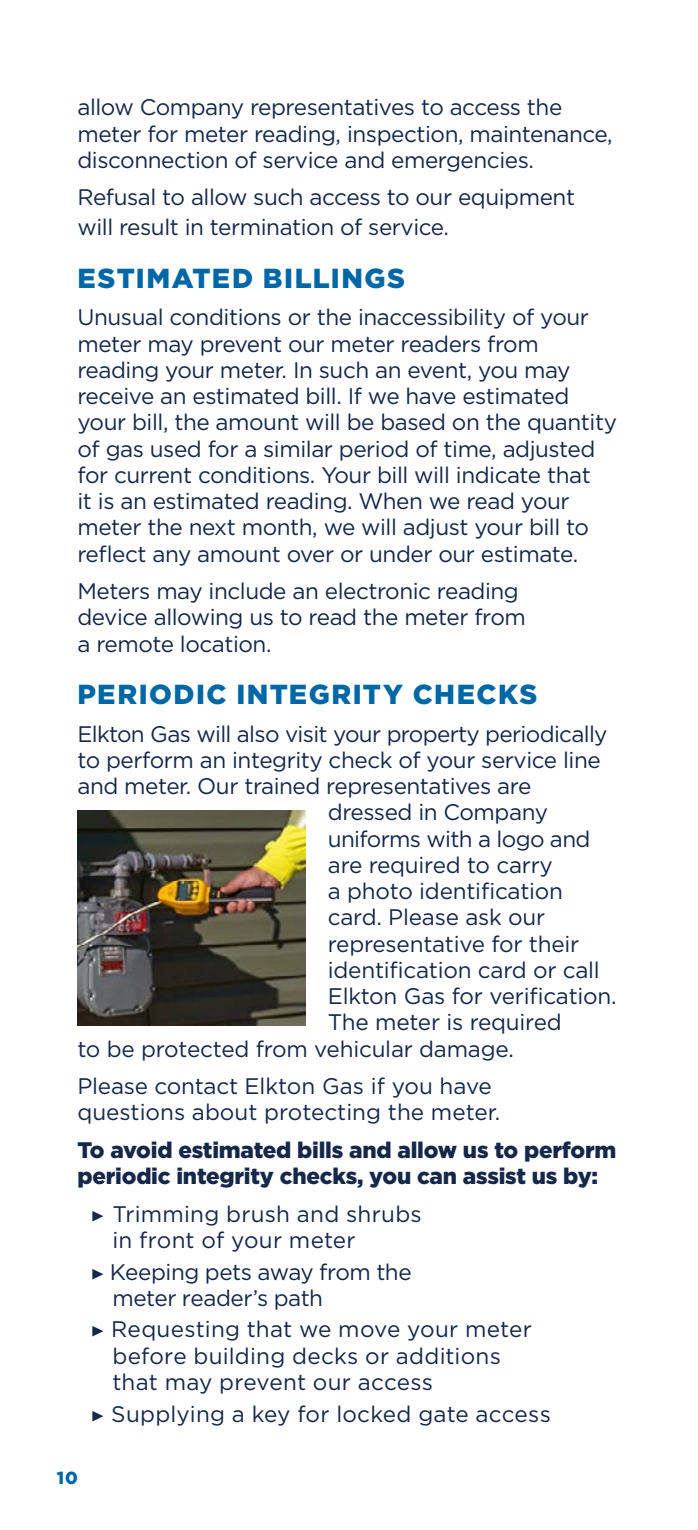
<style>
.page{position:relative;width:698px;height:1530px;background:#fff}
.page>*{position:absolute;margin:0;border:0;box-sizing:border-box;transform-origin:0 0}
.H2_-_Allcaps{font:900 27.5px "Gotham";letter-spacing:.05em;color:#0067a6}
.Body_9_10_5{font:22.5px/26.2px "Gotham";letter-spacing:-.02em;color:#15284a}
.Bullets_9_10_5{font:22.5px/26.2px "Gotham";letter-spacing:.01em;color:#15284a}
.Body_9_10_5-2{font:900 22.5px/26.2px "Gotham";letter-spacing:-.01em;color:#15284a}
.Body_9_10_5-3{font:22.5px/26.2px "Gotham";color:#15284a}
.Bullets_9_10_5-2{font:22.5px/26.2px "Gotham";letter-spacing:-.02em;color:#15284a}
.t1{font:900 17.5px "Gotham";color:#0067a6}
.s1{font-family:"Minion Pro";font-weight:700}
</style>
<div class="page">
<img style="left:77px;top:810px;width:228px;height:216px">
<p class="Body_9_10_5" style="left:77px;top:94px;width:536px">allow Company representatives to access the meter for meter reading, inspection, maintenance, disconnection of service and emergencies.</p>
<p class="Body_9_10_5" style="left:77px;top:182px;width:499px;line-height:30px">Refusal to allow such access to our equipment will result in termination of service.</p>
<h2 class="H2_-_Allcaps" style="left:77px;top:259px;width:329px">ESTIMATED BILLINGS</h2>
<p class="Body_9_10_5" style="left:77px;top:304px;width:541px">Unusual conditions or the inaccessibility of your meter may prevent our meter readers from reading your meter. In such an event, you may receive an estimated bill. If we have estimated your bill, the amount will be based on the quantity of gas used for a similar period of time, adjusted for current conditions. Your bill will indicate that<br>it is an estimated reading. When we read your meter the next month, we will adjust your bill to reflect any amount over or under our estimate.</p>
<p class="Body_9_10_5" style="left:77px;top:578px;width:450px">Meters may include an electronic reading device allowing us to read the meter from a remote location.</p>
<h2 class="H2_-_Allcaps" style="left:77px;top:675px;width:461px">PERIODIC INTEGRITY CHECKS</h2>
<p class="Body_9_10_5" style="left:77px;top:720px;width:531px">Elkton Gas will also visit your property periodically</p>
<p class="Body_9_10_5" style="left:77px;top:746px;width:524px">to perform an integrity check of your service line</p>
<p class="Body_9_10_5" style="left:77px;top:773px;width:455px">and meter. Our trained representatives are</p>
<p class="Body_9_10_5" style="left:328px;top:799px;width:222px">dressed in Company</p>
<p class="Body_9_10_5" style="left:328px;top:825px;width:264px">uniforms with a logo and</p>
<p class="Body_9_10_5" style="left:328px;top:851px;width:226px">are required to carry</p>
<p class="Body_9_10_5" style="left:328px;top:878px;width:237px">a photo identification</p>
<p class="Body_9_10_5" style="left:328px;top:904px;width:219px">card. Please ask our</p>
<p class="Body_9_10_5" style="left:328px;top:930px;width:253px">representative for their</p>
<p class="Body_9_10_5" style="left:328px;top:956px;width:273px">identification card or call</p>
<p class="Body_9_10_5" style="left:328px;top:983px;width:290px">Elkton Gas for verification.</p>
<p class="Body_9_10_5" style="left:328px;top:1009px;width:235px">The meter is required</p>
<p class="Body_9_10_5" style="left:77px;top:1035px;width:438px">to be protected from vehicular damage.</p>
<p class="Body_9_10_5-3" style="left:77px;top:1073px;width:424px">Please contact Elkton Gas if you have questions about protecting the meter.</p>
<p class="Body_9_10_5-2" style="left:77px;top:1137px;width:540px">To avoid estimated bills and allow us to perform periodic integrity checks, you can assist us by:</p>
<p class="Bullets_9_10_5" style="left:112px;top:1200px;width:310px;text-indent:-22px"><span class="s1">▶</span> Trimming brush and shrubs in front of your meter</p>
<p class="Bullets_9_10_5-2" style="left:112px;top:1258px;width:301px;text-indent:-22px"><span class="s1">▶</span> Keeping pets away from the meter reader’s path</p>
<p class="Bullets_9_10_5" style="left:112px;top:1316px;width:421px;text-indent:-22px"><span class="s1">▶</span> Requesting that we move your meter before building decks or additions that may prevent our access</p>
<p class="Bullets_9_10_5" style="left:91px;top:1400px;width:461px"><span class="s1">▶</span> Supplying a key for locked gate access</p>
<p class="t1" style="left:57px;top:1466px;width:23px">10</p>
</div>
